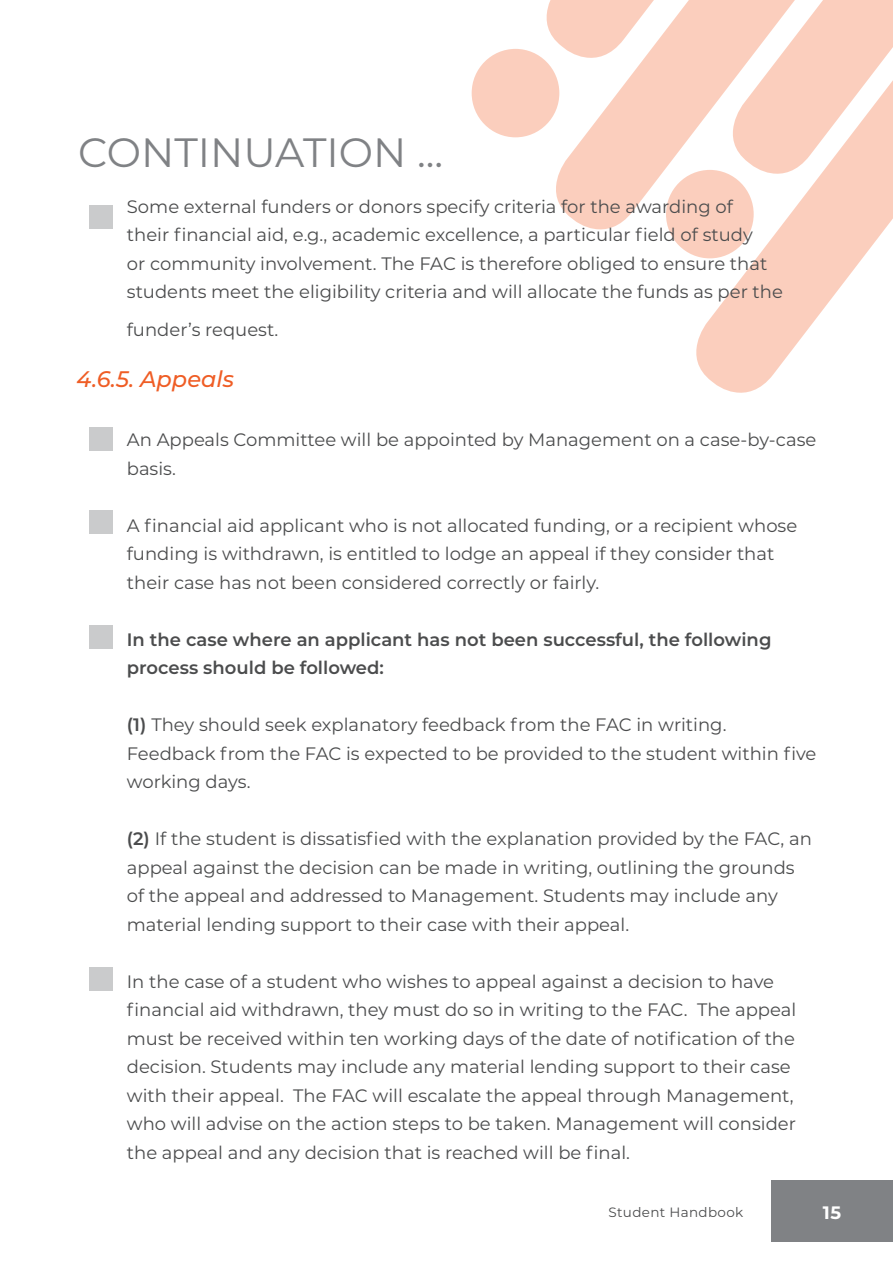
<style>
.page{position:relative;width:893px;height:1263px;background:#fff}
.page>*{position:absolute;margin:0;border:0;box-sizing:border-box;transform-origin:0 0}
.t1{font:40.95px "Montserrat";color:#808285}
.t2{font:italic 500 22.5px "Montserrat";color:#ef5d25}
.t3{font:18px/28.5px "Montserrat";color:#4b4c4d}
.t4{font:600 18px/28.5px "Montserrat";color:#4b4c4d}
.t5{font:700 18px "Montserrat";color:#fff}
.t6{font:13.5px "Montserrat";letter-spacing:.025em;color:#4b4c4d}
.s1{font-weight:600}
</style>
<div class="page">
<svg style="left:556px;top:190px;width:120px;height:52px"></svg>
<svg style="left:682px;top:190px;width:211px;height:203px;fill:#fbd0c0"></svg>
<svg style="left:531px;top:0;width:362px;height:190px"></svg>
<div style="left:666px;top:170px;width:88px;height:88px;background:#fbcebd;border-radius:50%"></div>
<div style="left:472px;top:49px;width:87px;height:88px;background:#fbcebd;border-radius:50%"></div>
<div style="left:89px;top:205px;width:24px;height:24px;background:#cacbcc"></div>
<div style="left:89px;top:427px;width:24px;height:24px;background:#cacbcc"></div>
<div style="left:89px;top:510px;width:24px;height:24px;background:#cacbcc"></div>
<div style="left:89px;top:625px;width:24px;height:24px;background:#cacbcc"></div>
<div style="left:89px;top:967px;width:24px;height:24px;background:#cacbcc"></div>
<div style="left:771px;top:1180px;width:122px;height:61px;background:#808285"></div>
<p class="t1" style="left:78px;top:124px;width:367px">CONTINUATION ...</p>
<p class="t3" style="left:127px;top:192px;width:658px">Some external funders or donors specify criteria for the awarding of<br>their financial aid, e.g., academic excellence, a particular field of study<br>or community involvement. The FAC is therefore obliged to ensure that students meet the eligibility criteria and will allocate the funds as per the</p>
<p class="t3" style="left:127px;top:314px;width:153px">funder’s request.</p>
<p class="t2" style="left:77px;top:363px;width:159px">4.6.5. Appeals</p>
<p class="t3" style="left:127px;top:425px;width:691px">An Appeals Committee will be appointed by Management on a case-by-case basis.</p>
<p class="t3" style="left:127px;top:510px;width:672px">A financial aid applicant who is not allocated funding, or a recipient whose funding is withdrawn, is entitled to lodge an appeal if they consider that their case has not been considered correctly or fairly.</p>
<p class="t4" style="left:127px;top:624px;width:646px">In the case where an applicant has not been successful, the following process should be followed:</p>
<p class="t3" style="left:127px;top:710px;width:691px"><span class="s1">(1)</span> They should seek explanatory feedback from the FAC in writing.<br>Feedback from the FAC is expected to be provided to the student within five working days.</p>
<p class="t3" style="left:127px;top:824px;width:686px"><span class="s1">(2)</span> If the student is dissatisfied with the explanation provided by the FAC, an appeal against the decision can be made in writing, outlining the grounds of the appeal and addressed to Management. Students may include any material lending support to their case with their appeal.</p>
<p class="t3" style="left:127px;top:966px;width:671px">In the case of a student who wishes to appeal against a decision to have financial aid withdrawn, they must do so in writing to the FAC. The appeal must be received within ten working days of the date of notification of the decision. Students may include any material lending support to their case with their appeal. The FAC will escalate the appeal through Management, who will advise on the action steps to be taken. Management will consider the appeal and any decision that is reached will be final.</p>
<p class="t6" style="left:608px;top:1203px;width:136px">Student Handbook</p>
<p class="t5" style="left:823px;top:1200px;width:20px">15</p>
</div>
